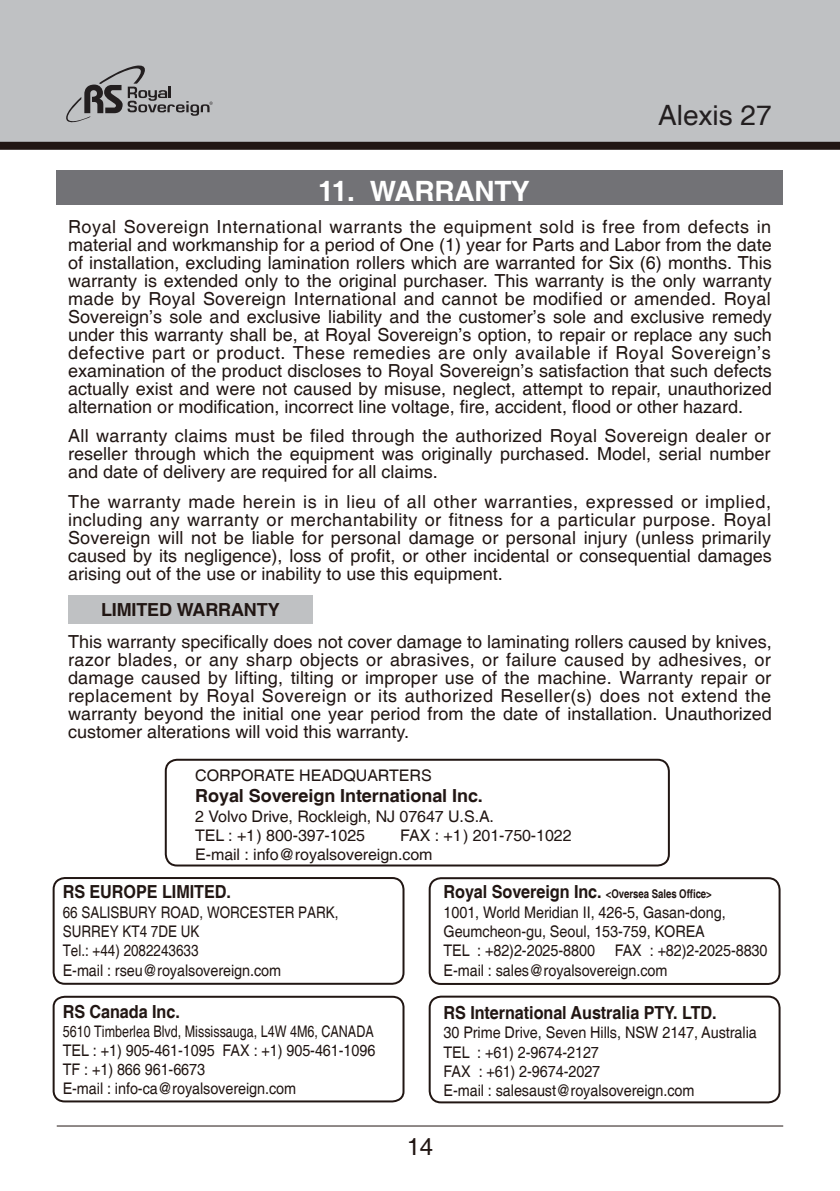
<style>
.page{position:relative;width:840px;height:1191px;background:#fff}
.page>*{position:absolute;margin:0;border:0;box-sizing:border-box;transform-origin:0 0}
.t1{font:700 28px "Helvetica";letter-spacing:-.01em;color:#fff}
.t2{font:28px "Helvetica";color:#231f20}
.t3{font:24px "Helvetica";color:#211613}
.t4{font:18px/18px "Helvetica";color:#211613;text-align:justify}
.t5{font:700 18px "Helvetica";letter-spacing:-.005em;color:#211613;scale:.9 1}
.t6{font:700 18px "Helvetica";letter-spacing:-.005em;color:#211613}
.t7{font:16px/19.2px "Helvetica";letter-spacing:-.005em;color:#211613;scale:.9 1}
.t8{font:16px/19.2px "Helvetica";letter-spacing:-.005em;color:#211613}
.t9{font:16px/19.2px "Helvetica";letter-spacing:-.005em;color:#211613;scale:.84 1}
.t10{font:16px "Helvetica";letter-spacing:-.005em;color:#211613;scale:.78 1}
.t11{font:700 12px "Helvetica";letter-spacing:-.005em;color:#211613;scale:.8 1}
.s1{font-size:18px}
</style>
<div class="page">
<div style="left:0;top:0;width:839px;height:142px;background:#bfc1c3"></div>
<div style="left:0;top:142px;width:839px;height:8px;background:#211613"></div>
<hr style="left:57px;top:1125px;width:725px;height:1px;background:#211613">
<div style="left:428px;top:995px;width:352px;height:108px;border:2px solid #211613;border-radius:11px"></div>
<div style="left:165px;top:758px;width:504px;height:108px;border:2px solid #211613;border-radius:11px"></div>
<div style="left:428px;top:877px;width:352px;height:108px;border:2px solid #211613;border-radius:11px"></div>
<div style="left:57px;top:170px;width:725px;height:34px;background:#727276"></div>
<div style="left:68px;top:595px;width:244px;height:28px;background:#bfc1c3"></div>
<div style="left:53px;top:995px;width:351px;height:107px;border:2px solid #211613;border-radius:11px"></div>
<div style="left:53px;top:877px;width:351px;height:107px;border:2px solid #211613;border-radius:11px"></div>
<svg style="left:66px;top:65px;width:146px;height:58px"></svg>
<h1 class="t2" style="left:657px;top:98px;width:115px">Alexis 27</h1>
<h1 class="t1" style="left:318px;top:174px;width:213px">11. WARRANTY</h1>
<p class="t4" style="left:68px;top:218px;width:705px">Royal Sovereign International warrants the equipment sold is free from defects in material and workmanship for a period of One (1) year for Parts and Labor from the date of installation, excluding lamination rollers which are warranted for Six (6) months. This warranty is extended only to the original purchaser. This warranty is the only warranty made by Royal Sovereign International and cannot be modified or amended. Royal Sovereign’s sole and exclusive liability and the customer’s sole and exclusive remedy under this warranty shall be, at Royal Sovereign’s option, to repair or replace any such defective part or product. These remedies are only available if Royal Sovereign’s examination of the product discloses to Royal Sovereign’s satisfaction that such defects actually exist and were not caused by misuse, neglect, attempt to repair, unauthorized alternation or modification, incorrect line voltage, fire, accident, flood or other hazard.</p>
<p class="t4" style="left:68px;top:428px;width:704px">All warranty claims must be filed through the authorized Royal Sovereign dealer or reseller through which the equipment was originally purchased. Model, serial number and date of delivery are required for all claims.</p>
<p class="t4" style="left:68px;top:493px;width:705px">The warranty made herein is in lieu of all other warranties, expressed or implied, including any warranty or merchantability or fitness for a particular purpose. Royal Sovereign will not be liable for personal damage or personal injury (unless primarily caused by its negligence), loss of profit, or other incidental or consequential damages arising out of the use or inability to use this equipment.</p>
<p class="t6" style="left:101px;top:598px;width:180px">LIMITED WARRANTY</p>
<p class="t4" style="left:68px;top:633px;width:705px">This warranty specifically does not cover damage to laminating rollers caused by knives, razor blades, or any sharp objects or abrasives, or failure caused by adhesives, or damage caused by lifting, tilting or improper use of the machine. Warranty repair or replacement by Royal Sovereign or its authorized Reseller(s) does not extend the warranty beyond the initial one year period from the date of installation. Unauthorized customer alterations will void this warranty.</p>
<p class="t8" style="left:195px;top:766px;width:238px">CORPORATE HEADQUARTERS</p>
<p class="t6" style="left:195px;top:784px;width:289px">Royal Sovereign International Inc.</p>
<p class="t8" style="left:195px;top:807px;width:300px">2 Volvo Drive, Rockleigh, NJ 07647 U.S.A.<br>TEL : +1) 800-397-1025</p>
<p class="t8" style="left:195px;top:826px;width:377px;text-indent:205px">FAX : +1) 201-750-1022<br>E-mail : info@royalsovereign.com</p>
<p class="t11" style="left:443px;top:886px;width:337px"><span class="s1">Royal Sovereign Inc.</span> &lt;Oversea Sales Office&gt;</p>
<p class="t7" style="left:443px;top:903px;width:361px">1001, World Meridian II, 426-5, Gasan-dong, Geumcheon-gu, Seoul, 153-759, KOREA<br>TEL : +82)2-2025-8800 FAX : +82)2-2025-8830<br>E-mail : sales@royalsovereign.com</p>
<p class="t5" style="left:63px;top:881px;width:188px">RS EUROPE LIMITED.</p>
<p class="t9" style="left:63px;top:903px;width:330px">66 SALISBURY ROAD, WORCESTER PARK,<br>SURREY KT4 7DE UK<br>Tel.: +44) 2082243633<br>E-mail : rseu@royalsovereign.com</p>
<p class="t5" style="left:63px;top:1000px;width:131px">RS Canada Inc.</p>
<p class="t7" style="left:63px;top:1041px;width:349px">TEL : +1) 905-461-1095 FAX : +1) 905-461-1096<br>TF : +1) 866 961-6673<br>E-mail : info-ca@royalsovereign.com</p>
<p class="t10" style="left:63px;top:1022px;width:400px">5610 Timberlea Blvd, Mississauga, L4W 4M6, CANADA</p>
<p class="t5" style="left:443px;top:1001px;width:305px">RS International Australia PTY. LTD.</p>
<p class="t7" style="left:443px;top:1023px;width:349px">30 Prime Drive, Seven Hills, NSW 2147, Australia TEL : +61) 2-9674-2127<br>FAX : +61) 2-9674-2027<br>E-mail : salesaust@royalsovereign.com</p>
<h2 class="t3" style="left:406px;top:1132px;width:28px">14</h2>
</div>
